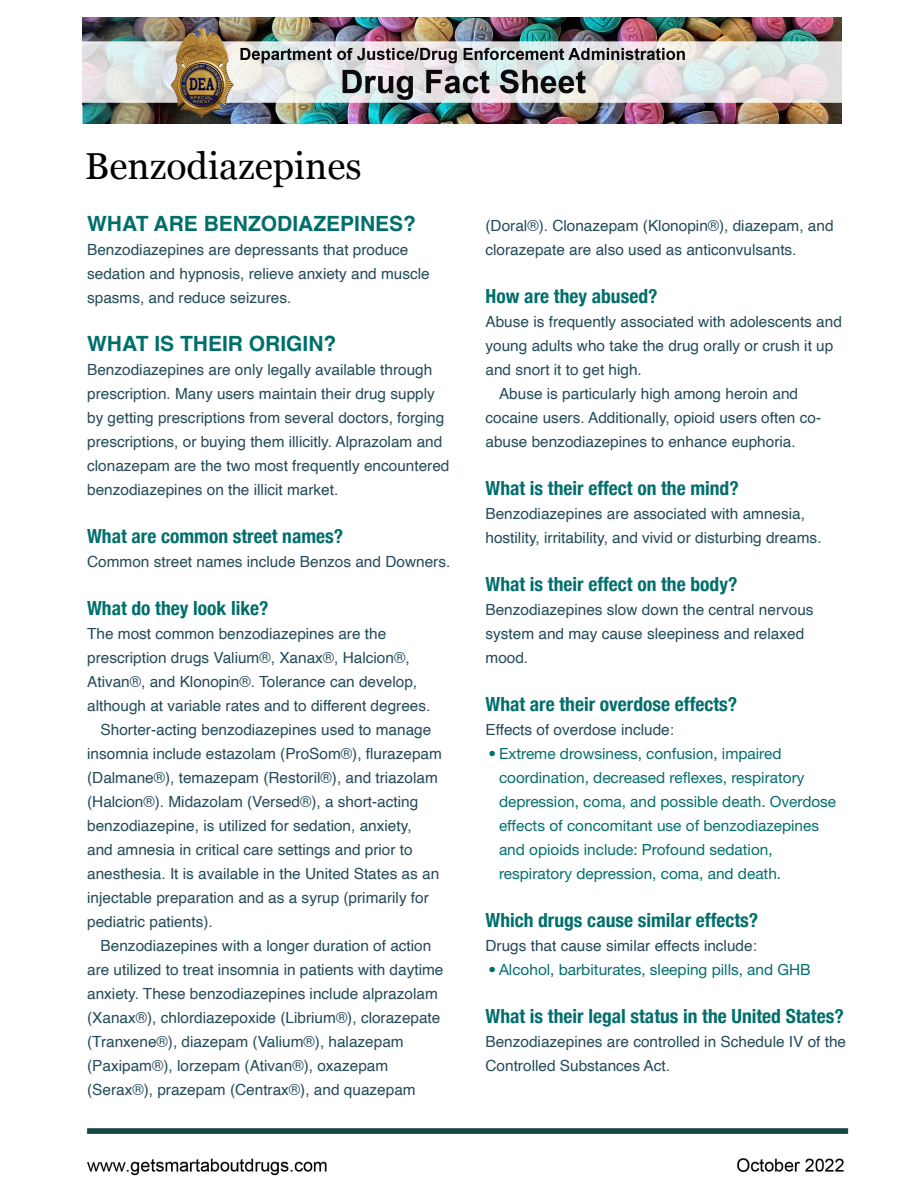
<style>
.page{position:relative;width:918px;height:1188px;background:#fff}
.page>*{position:absolute;margin:0;border:0;box-sizing:border-box;transform-origin:0 0}
.t1{font:37.5px "Georgia";color:#000}
.t2{font:700 21px "Helvetica";color:#006f6c}
.t3{font:700 condensed 19.5px "Helvetica Neue";color:#006f6c}
.t4{font:15.3px/24px "Helvetica";color:#244b59}
.t5{font:15.3px/24px "Helvetica Neue LT Std";color:#006f6c}
</style>
<div class="page">
<img style="left:82px;top:17px;width:760px;height:107px">
<img style="left:86px;top:1128px;width:763px;height:48px">
<h1 class="t1" style="left:85px;top:139px;width:278px">Benzodiazepines</h1>
<h2 class="t2" style="left:87px;top:210px;width:331px">WHAT ARE BENZODIAZEPINES?</h2>
<p class="t4" style="left:87px;top:238px;width:344px">Benzodiazepines are depressants that produce sedation and hypnosis, relieve anxiety and muscle spasms, and reduce seizures.</p>
<h2 class="t2" style="left:87px;top:330px;width:251px">WHAT IS THEIR ORIGIN?</h2>
<p class="t4" style="left:87px;top:358px;width:364px">Benzodiazepines are only legally available through prescription. Many users maintain their drug supply by getting prescriptions from several doctors, forging prescriptions, or buying them illicitly. Alprazolam and clonazepam are the two most frequently encountered benzodiazepines on the illicit market.</p>
<p class="t3" style="left:87px;top:519px;width:258px">What are common street names?</p>
<p class="t4" style="left:87px;top:550px;width:365px">Common street names include Benzos and Downers.</p>
<p class="t3" style="left:87px;top:591px;width:183px">What do they look like?</p>
<p class="t4" style="left:87px;top:622px;width:301px">The most common benzodiazepines are the</p>
<p class="t4" style="left:87px;top:646px;width:324px">prescription drugs Valium®, Xanax®, Halcion®,</p>
<p class="t4" style="left:87px;top:670px;width:332px">Ativan®, and Klonopin®. Tolerance can develop,</p>
<p class="t4" style="left:87px;top:694px;width:345px">although at variable rates and to different degrees.</p>
<p class="t4" style="left:101px;top:718px;width:332px">Shorter-acting benzodiazepines used to manage</p>
<p class="t4" style="left:87px;top:742px;width:356px">insomnia include estazolam (ProSom®), flurazepam</p>
<p class="t4" style="left:87px;top:766px;width:352px">(Dalmane®), temazepam (Restoril®), and triazolam</p>
<p class="t4" style="left:87px;top:790px;width:333px">(Halcion®). Midazolam (Versed®), a short-acting</p>
<p class="t4" style="left:87px;top:814px;width:326px">benzodiazepine, is utilized for sedation, anxiety,</p>
<p class="t4" style="left:87px;top:838px;width:327px">and amnesia in critical care settings and prior to</p>
<p class="t4" style="left:87px;top:862px;width:354px">anesthesia. It is available in the United States as an</p>
<p class="t4" style="left:87px;top:886px;width:343px">injectable preparation and as a syrup (primarily for</p>
<p class="t4" style="left:87px;top:910px;width:127px">pediatric patients).</p>
<p class="t4" style="left:101px;top:934px;width:332px">Benzodiazepines with a longer duration of action</p>
<p class="t4" style="left:87px;top:958px;width:358px">are utilized to treat insomnia in patients with daytime</p>
<p class="t4" style="left:87px;top:982px;width:352px">anxiety. These benzodiazepines include alprazolam</p>
<p class="t4" style="left:87px;top:1006px;width:355px">(Xanax®), chlordiazepoxide (Librium®), clorazepate</p>
<p class="t4" style="left:87px;top:1030px;width:318px">(Tranxene®), diazepam (Valium®), halazepam</p>
<p class="t4" style="left:87px;top:1054px;width:303px">(Paxipam®), lorzepam (Ativan®), oxazepam</p>
<p class="t4" style="left:87px;top:1078px;width:330px">(Serax®), prazepam (Centrax®), and quazepam</p>
<p class="t4" style="left:486px;top:214px;width:350px">(Doral®). Clonazepam (Klonopin®), diazepam, and clorazepate are also used as anticonvulsants.</p>
<p class="t3" style="left:486px;top:279px;width:173px">How are they abused?</p>
<p class="t4" style="left:486px;top:310px;width:358px">Abuse is frequently associated with adolescents and</p>
<p class="t4" style="left:486px;top:334px;width:349px">young adults who take the drug orally or crush it up</p>
<p class="t4" style="left:486px;top:358px;width:158px">and snort it to get high.</p>
<p class="t4" style="left:499px;top:382px;width:301px">Abuse is particularly high among heroin and</p>
<p class="t4" style="left:486px;top:406px;width:337px">cocaine users. Additionally, opioid users often co-</p>
<p class="t4" style="left:486px;top:430px;width:312px">abuse benzodiazepines to enhance euphoria.</p>
<p class="t3" style="left:486px;top:471px;width:255px">What is their effect on the mind?</p>
<p class="t4" style="left:486px;top:502px;width:338px">Benzodiazepines are associated with amnesia, hostility, irritability, and vivid or disturbing dreams.</p>
<p class="t3" style="left:486px;top:567px;width:254px">What is their effect on the body?</p>
<p class="t4" style="left:486px;top:598px;width:330px">Benzodiazepines slow down the central nervous system and may cause sleepiness and relaxed mood.</p>
<p class="t3" style="left:486px;top:687px;width:253px">What are their overdose effects?</p>
<p class="t4" style="left:486px;top:718px;width:190px">Effects of overdose include:</p>
<p class="t5" style="left:499px;top:741px;width:339px;text-indent:-11px">• Extreme drowsiness, confusion, impaired coordination, decreased reflexes, respiratory depression, coma, and possible death. Overdose effects of concomitant use of benzodiazepines and opioids include: Profound sedation, respiratory depression, coma, and death.</p>
<p class="t3" style="left:486px;top:903px;width:274px">Which drugs cause similar effects?</p>
<p class="t4" style="left:486px;top:934px;width:273px">Drugs that cause similar effects include:</p>
<p class="t5" style="left:489px;top:957px;width:324px">• Alcohol, barbiturates, sleeping pills, and GHB</p>
<p class="t3" style="left:486px;top:999px;width:360px">What is their legal status in the United States?</p>
<p class="t4" style="left:486px;top:1030px;width:362px">Benzodiazepines are controlled in Schedule IV of the<br>Controlled Substances Act.</p>
</div>
